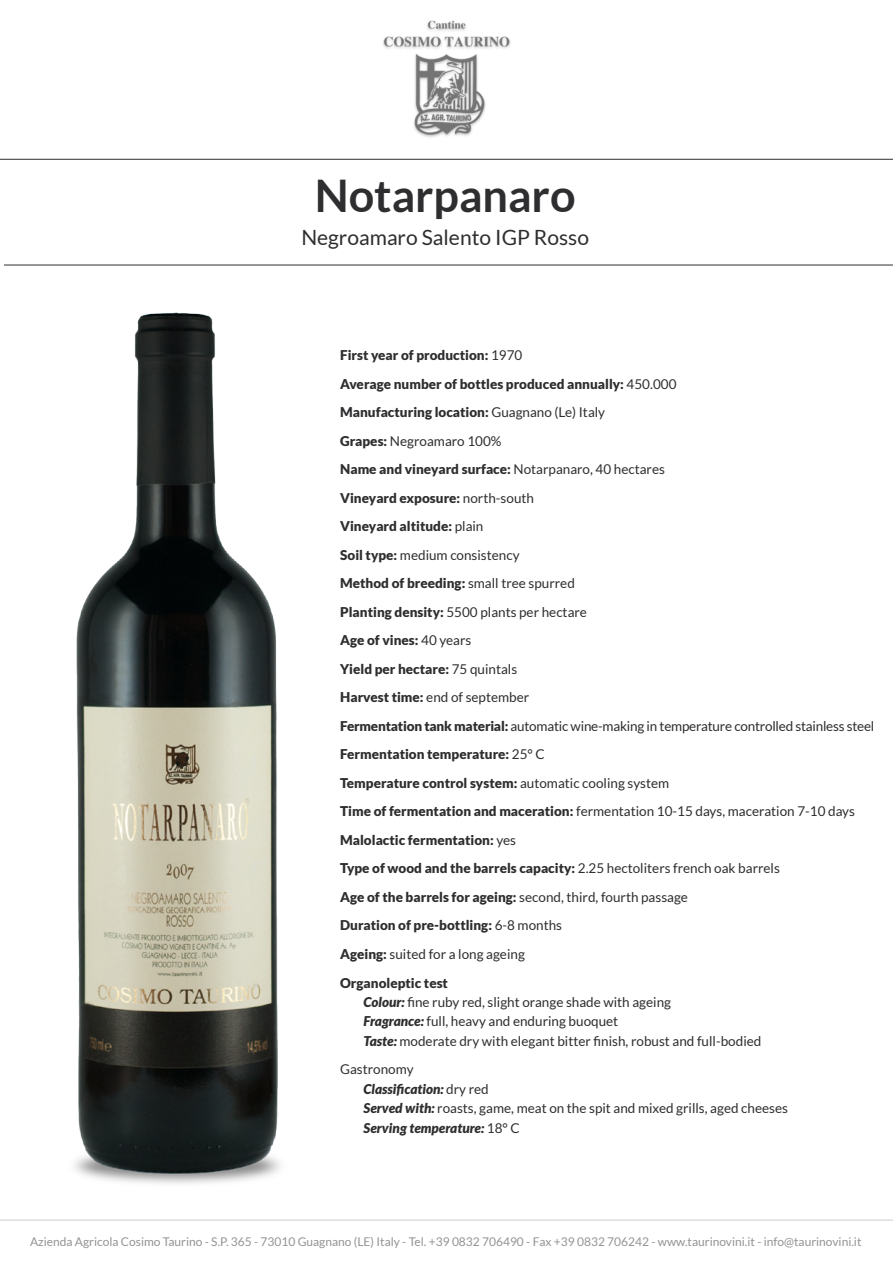
<style>
.page{position:relative;width:893px;height:1263px;background:#fff}
.page>*{position:absolute;margin:0;border:0;box-sizing:border-box;transform-origin:0 0}
.t1{font:700 45px "Lato";color:#2e2e30}
.t2{font:21px "Lato";color:#2e2e30}
.t3{font:900 13.5px/28.5px "Lato";color:#2e2e30}
.t4{font:13.5px/19.5px "Lato";color:#2e2e30}
.t5{font:12px "Lato";color:#939393}
.s1{font-weight:400}
.s2{font-weight:900;font-style:italic}
</style>
<div class="page">
<img style="left:383px;top:20px;width:128px;height:117px">
<img style="left:74px;top:312px;width:207px;height:872px">
<hr style="left:4px;top:265px;width:889px;height:1px;background:#2e2e30">
<hr style="left:0;top:159px;width:893px;height:1px;background:#2e2e30">
<hr style="left:0;top:1220px;width:893px;height:1px;background:#ccc">
<h1 class="t1" style="left:315px;top:170px;width:262px">Notarpanaro</h1>
<h2 class="t2" style="left:301px;top:226px;width:289px">Negroamaro Salento IGP Rosso</h2>
<p class="t3" style="left:340px;top:341px;width:536px">First year of production: <span class="s1">1970<br></span>Average number of bottles produced annually: <span class="s1">450.000<br></span>Manufacturing location: <span class="s1">Guagnano (Le) Italy<br></span>Grapes: <span class="s1">Negroamaro 100%<br></span>Name and vineyard surface: <span class="s1">Notarpanaro, 40 hectares<br></span>Vineyard exposure: <span class="s1">north-south<br></span>Vineyard altitude: <span class="s1">plain<br></span>Soil type: <span class="s1">medium consistency<br></span>Method of breeding: <span class="s1">small tree spurred<br></span>Planting density: <span class="s1">5500 plants per hectare<br></span>Age of vines: <span class="s1">40 years<br></span>Yield per hectare: <span class="s1">75 quintals<br></span>Harvest time: <span class="s1">end of september<br></span>Fermentation tank material: <span class="s1">automatic wine-making in temperature controlled stainless steel </span>Fermentation temperature: <span class="s1">25° C<br></span>Temperature control system: <span class="s1">automatic cooling system<br></span>Time of fermentation and maceration: <span class="s1">fermentation 10-15 days, maceration 7-10 days </span>Malolactic fermentation: <span class="s1">yes<br></span>Type of wood and the barrels capacity: <span class="s1">2.25 hectoliters french oak barrels<br></span>Age of the barrels for ageing: <span class="s1">second, third, fourth passage<br></span>Duration of pre-bottling: <span class="s1">6-8 months<br></span>Ageing: <span class="s1">suited for a long ageing<br></span>Organoleptic test</p>
<p class="t4" style="left:364px;top:992px;width:399px"><span class="s2">Colour:</span> fine ruby red, slight orange shade with ageing<br><span class="s2">Fragrance:</span> full, heavy and enduring buoquet<br><span class="s2">Taste:</span> moderate dry with elegant bitter finish, robust and full-bodied</p>
<p class="t4" style="left:364px;top:1060px;width:426px;text-indent:-23px">Gastronomy<br><span class="s2">Classification:</span> dry red<br><span class="s2">Served with:</span> roasts, game, meat on the spit and mixed grills, aged cheeses <span class="s2">Serving temperature:</span> 18° C</p>
<p class="t5" style="left:30px;top:1235px;width:833px">Azienda Agricola Cosimo Taurino - S.P. 365 - 73010 Guagnano (LE) Italy - Tel. +39 0832 706490 - Fax +39 0832 706242 - www.taurinovini.it - info@taurinovini.it</p>
</div>
